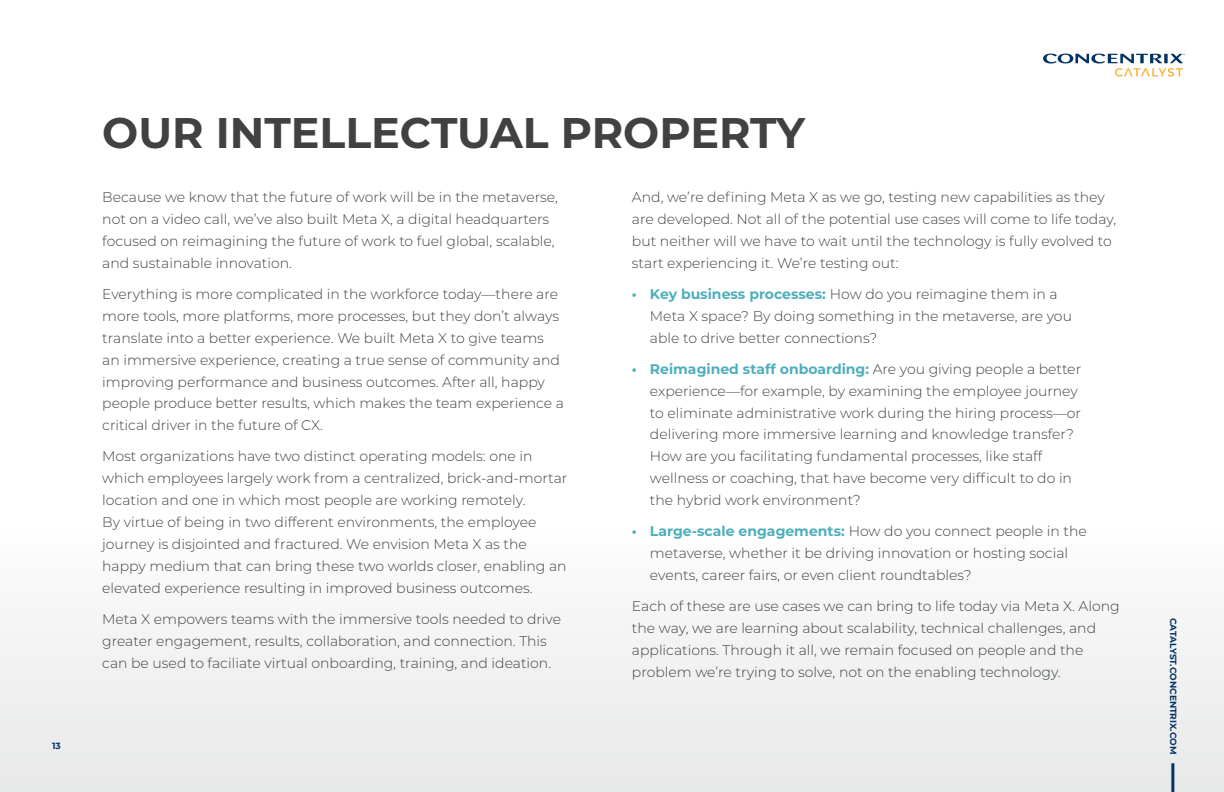
<style>
.page{position:relative;width:1224px;height:792px;background:#fff}
.page>*{position:absolute;margin:0;border:0;box-sizing:border-box;transform-origin:0 0}
.t1{font:700 42.8px "Montserrat";color:#404241}
.t2{font:300 14px/22px "Montserrat";color:#404241}
.t3{font:700 9px "Montserrat";color:#043464}
.s1{font-weight:700;color:#4eaebc}
</style>
<div class="page">
<div style="left:0;top:528px;width:1224px;height:264px;background:#f1f2f2"></div>
<hr style="left:1171px;top:763px;width:3px;height:29px;background:#043464">
<svg style="left:1043px;top:54px;width:142px;height:23px"></svg>
<p class="t3" style="left:52px;top:739px;width:10px">13</p>
<h1 class="t1" style="left:102px;top:102px;width:704px">OUR INTELLECTUAL PROPERTY</h1>
<p class="t2" style="left:102px;top:185px;width:457px">Because we know that the future of work will be in the metaverse, not on a video call, we’ve also built Meta X, a digital headquarters focused on reimagining the future of work to fuel global, scalable, and sustainable innovation.</p>
<p class="t2" style="left:102px;top:282px;width:463px">Everything is more complicated in the workforce today—there are more tools, more platforms, more processes, but they don’t always translate into a better experience. We built Meta X to give teams an immersive experience, creating a true sense of community and improving performance and business outcomes. After all, happy people produce better results, which makes the team experience a critical driver in the future of CX.</p>
<p class="t2" style="left:102px;top:445px;width:467px">Most organizations have two distinct operating models: one in which employees largely work from a centralized, brick-and-mortar location and one in which most people are working remotely.<br>By virtue of being in two different environments, the employee journey is disjointed and fractured. We envision Meta X as the happy medium that can bring these two worlds closer, enabling an elevated experience resulting in improved business outcomes.</p>
<p class="t2" style="left:102px;top:608px;width:460px">Meta X empowers teams with the immersive tools needed to drive greater engagement, results, collaboration, and connection. This can be used to faciliate virtual onboarding, training, and ideation.</p>
<p class="t2" style="left:632px;top:185px;width:486px">And, we’re defining Meta X as we go, testing new capabilities as they are developed. Not all of the potential use cases will come to life today, but neither will we have to wait until the technology is fully evolved to start experiencing it. We’re testing out:</p>
<p class="t2" style="left:650px;top:282px;width:424px;text-indent:-18px"><span class="s1">• Key business processes:</span> How do you reimagine them in a<br>Meta X space? By doing something in the metaverse, are you able to drive better connections?</p>
<p class="t2" style="left:650px;top:357px;width:433px;text-indent:-18px"><span class="s1">• Reimagined staff onboarding:</span> Are you giving people a better experience—for example, by examining the employee journey to eliminate administrative work during the hiring process—or delivering more immersive learning and knowledge transfer?<br>How are you facilitating fundamental processes, like staff wellness or coaching, that have become very difficult to do in the hybrid work environment?</p>
<p class="t2" style="left:650px;top:520px;width:439px;text-indent:-18px"><span class="s1">• Large-scale engagements:</span> How do you connect people in the metaverse, whether it be driving innovation or hosting social events, career fairs, or even client roundtables?</p>
<p class="t2" style="left:632px;top:595px;width:489px">Each of these are use cases we can bring to life today via Meta X. Along the way, we are learning about scalability, technical challenges, and applications. Through it all, we remain focused on people and the problem we’re trying to solve, not on the enabling technology.</p>
<p class="t3" style="left:1180px;top:618px;width:138px;rotate:90deg">CATALYST.CONCENTRIX.COM</p>
</div>
